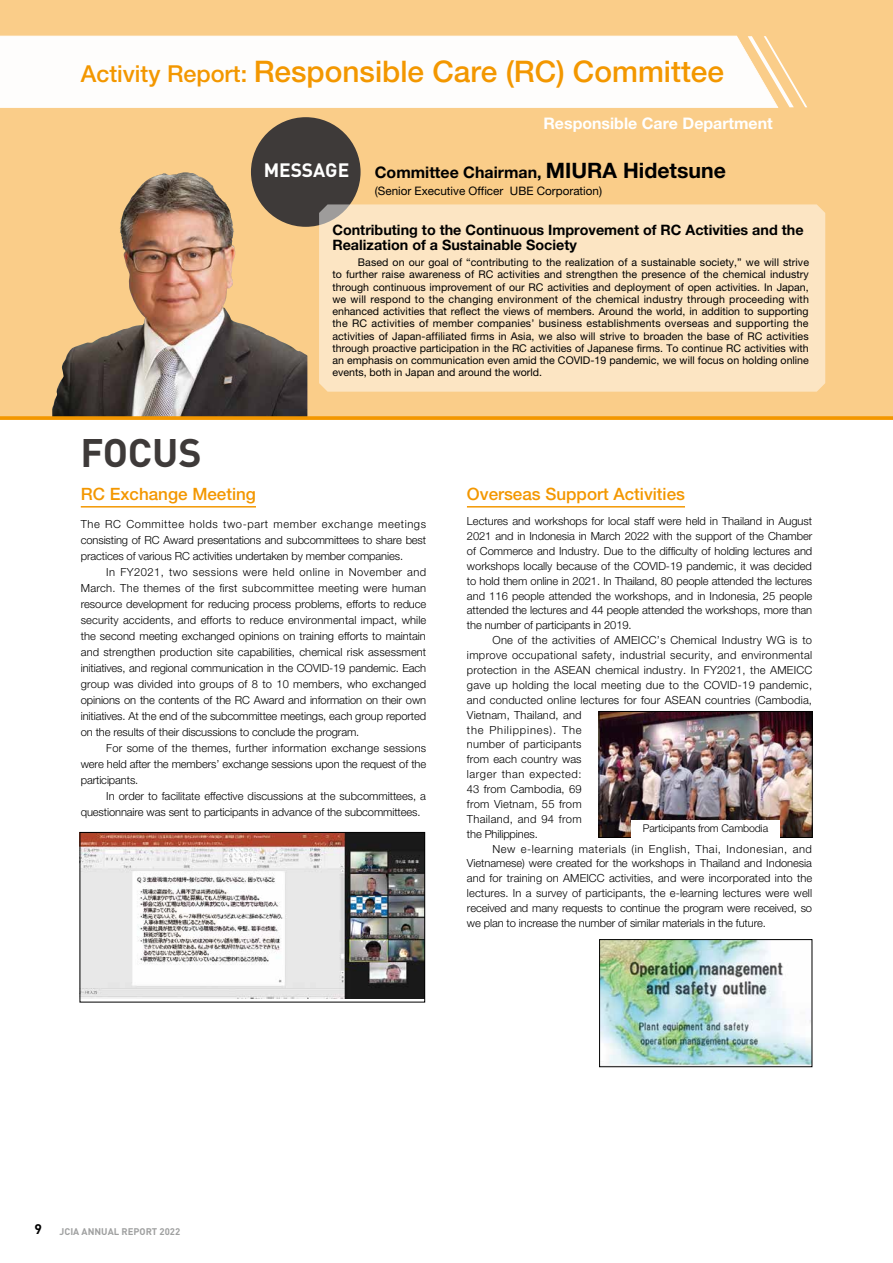
<style>
.page{position:relative;width:893px;height:1263px;background:#fff}
.page>*{position:absolute;margin:0;border:0;box-sizing:border-box;transform-origin:0 0}
.t1{font:700 39.3px "DIN Pro";letter-spacing:-.005em;color:#3e3a39}
.t2{font:500 29.7px "Helvetica Neue LT Std";color:#f39700}
.t3{font:700 19.2px "DIN Pro";color:#fff}
.t4{font:500 16.95px "Helvetica Neue LT Pro";color:#f39700}
.t5{font:700 15.9px "Helvetica Neue LT Pro";color:#000}
.t6{font:700 15.9px "Helvetica Neue LT Pro";color:#fff}
.t7{font:700 14.4px/14.9px "Helvetica Neue LT Pro";color:#000}
.t8{font:700 13.8px "DIN Pro";color:#000}
.t9{font:11.7px "Helvetica Neue LT Pro";color:#000}
.t10{font:300 11.1px/14.9px "Helvetica Neue LT Std";letter-spacing:.005em;color:#000;text-align:justify}
.t11{font:10.65px/12.1px "Helvetica Neue LT Pro";color:#000;text-align:justify}
.t12{font:300 10.65px "Helvetica Neue LT Std";letter-spacing:-.01em;color:#000}
.t13{font:700 9.6px "DIN Pro";color:#9fa0a0}
.s1{font-size:23.4px}
.s2{font-size:21.3px}
</style>
<div class="page">
<div style="left:0;top:0;width:893px;height:543px;background:#facd89"></div>
<img style="left:52px;top:173px;width:255px;height:243px">
<div style="left:0;top:36px;width:743px;height:72px;background:#fefdfc"></div>
<svg style="left:743px;top:36px;width:64px;height:72px"></svg>
<svg style="left:0;top:416px;width:893px;height:4px;background:#f0990b"></svg>
<div style="left:0;top:420px;width:893px;height:843px;background:#fff"></div>
<div style="left:251px;top:117px;width:110px;height:110px;background:#3e3a39;border-radius:50%"></div>
<hr style="left:467px;top:506px;width:218px;height:1px;background:#f39700">
<div style="left:319px;top:204px;width:506px;height:188px;background:#fce5c3"></div>
<img style="left:82px;top:834px;width:341px;height:165px">
<div style="left:80px;top:832px;width:345px;height:170px;border:1px solid #000"></div>
<hr style="left:81px;top:506px;width:175px;height:1px;background:#f39700">
<img style="left:601px;top:713px;width:209px;height:123px">
<div style="left:599px;top:711px;width:213px;height:127px;border:1px solid #000"></div>
<img style="left:601px;top:941px;width:209px;height:124px">
<div style="left:599px;top:939px;width:213px;height:128px;border:1px solid #000"></div>
<div style="left:631px;top:820px;width:149px;height:17px;background:#fff"></div>
<h2 class="t2" style="left:81px;top:53px;width:645px"><span class="s1">Activity Report:</span> Responsible Care (RC) Committee</h2>
<h3 class="t3" style="left:264px;top:154px;width:87px">MESSAGE</h3>
<h3 class="t6" style="left:543px;top:113px;width:231px">Responsible Care Department</h3>
<h3 class="t5" style="left:375px;top:163px;width:353px">Committee Chairman, <span class="s2">MIURA Hidetsune</span></h3>
<p class="t9" style="left:375px;top:184px;width:229px">(Senior Executive Officer UBE Corporation)</p>
<h1 class="t1" style="left:80px;top:420px;width:123px">FOCUS</h1>
<p class="t7" style="left:332px;top:223px;width:473px">Contributing to the Continuous Improvement of RC Activities and the<br>Realization of a Sustainable Society</p>
<p class="t11" style="left:332px;top:256px;width:478px;text-indent:26px">Based on our goal of “contributing to the realization of a sustainable society,” we will strive to further raise awareness of RC activities and strengthen the presence of the chemical industry through continuous improvement of our RC activities and deployment of open activities. In Japan, we will respond to the changing environment of the chemical industry through proceeding with enhanced activities that reflect the views of members. Around the world, in addition to supporting the RC activities of member companies’ business establishments overseas and supporting the activities of Japan-affiliated firms in Asia, we also will strive to broaden the base of RC activities through proactive participation in the RC activities of Japanese firms. To continue RC activities with an emphasis on communication even amid the COVID-19 pandemic, we will focus on holding online events, both in Japan and around the world.</p>
<h3 class="t4" style="left:81px;top:484px;width:177px">RC Exchange Meeting</h3>
<p class="t10" style="left:81px;top:516px;width:347px;line-height:15.9px">The RC Committee holds two-part member exchange meetings consisting of RC Award presentations and subcommittees to share best practices of various RC activities undertaken by member companies.</p>
<p class="t10" style="left:81px;top:564px;width:347px;line-height:15.9px;text-indent:26px">In FY2021, two sessions were held online in November and March. The themes of the first subcommittee meeting were human resource development for reducing process problems, efforts to reduce security accidents, and efforts to reduce environmental impact, while the second meeting exchanged opinions on training efforts to maintain and strengthen production site capabilities, chemical risk assessment initiatives, and regional communication in the COVID-19 pandemic. Each group was divided into groups of 8 to 10 members, who exchanged opinions on the contents of the RC Award and information on their own initiatives. At the end of the subcommittee meetings, each group reported on the results of their discussions to conclude the program.</p>
<p class="t10" style="left:81px;top:739px;width:347px;line-height:15.9px;text-indent:26px">For some of the themes, further information exchange sessions were held after the members’ exchange sessions upon the request of the participants.</p>
<p class="t10" style="left:81px;top:787px;width:347px;line-height:15.9px;text-indent:26px">In order to facilitate effective discussions at the subcommittees, a questionnaire was sent to participants in advance of the subcommittees.</p>
<h3 class="t4" style="left:467px;top:484px;width:220px">Overseas Support Activities</h3>
<p class="t10" style="left:467px;top:514px;width:347px">Lectures and workshops for local staff were held in Thailand in August 2021 and in Indonesia in March 2022 with the support of the Chamber of Commerce and Industry. Due to the difficulty of holding lectures and workshops locally because of the COVID-19 pandemic, it was decided to hold them online in 2021. In Thailand, 80 people attended the lectures and 116 people attended the workshops, and in Indonesia, 25 people attended the lectures and 44 people attended the workshops, more than the number of participants in 2019.</p>
<p class="t10" style="left:467px;top:633px;width:347px;text-align:left;text-indent:26px">One of the activities of AMEICC’s Chemical Industry WG is to improve occupational safety, industrial security, and environmental protection in the ASEAN chemical industry. In FY2021, the AMEICC gave up holding the local meeting due to the COVID-19 pandemic, and conducted online lectures for four ASEAN countries (Cambodia, Vietnam, Thailand, and<br>the Philippines). The<br>number of participants<br>from each country was<br>larger than expected:<br>43 from Cambodia, 69<br>from Vietnam, 55 from<br>Thailand, and 94 from<br>the Philippines.</p>
<p class="t10" style="left:467px;top:841px;width:347px;text-indent:26px">New e-learning materials (in English, Thai, Indonesian, and Vietnamese) were created for the workshops in Thailand and Indonesia and for training on AMEICC activities, and were incorporated into the lectures. In a survey of participants, the e-learning lectures were well received and many requests to continue the program were received, so we plan to increase the number of similar materials in the future.</p>
<p class="t12" style="left:643px;top:822px;width:127px">Participants from Cambodia</p>
<p class="t8" style="left:35px;top:1218px;width:9px">9</p>
<p class="t13" style="left:60px;top:1223px;width:122px">JCIA ANNUAL REPORT 2022</p>
</div>
